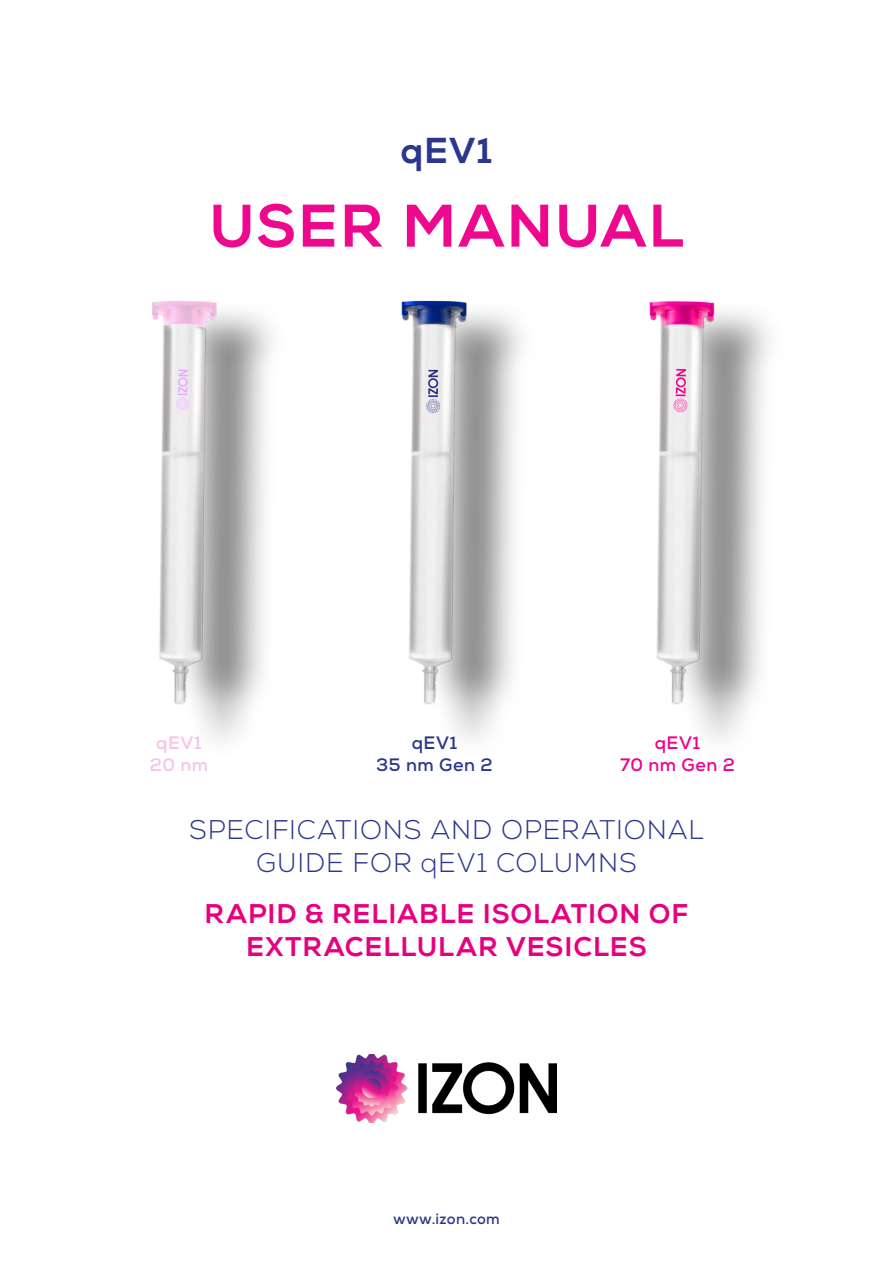
<style>
.page{position:relative;width:893px;height:1263px;background:#fff}
.page>*{position:absolute;margin:0;border:0;box-sizing:border-box;transform-origin:0 0}
.Paragraph_Style_3{font:800 60px "Nexa";letter-spacing:.03em;color:#ed088d}
.Paragraph_Style_2{font:800 36px "Nexa";color:#2a378d}
.Paragraph_Style_3-2{font:300 27px/32.4px "Nexa";letter-spacing:.03em;color:#2a378d;text-align:center}
.Paragraph_Style_2-2{font:800 27px/32.4px "Nexa";letter-spacing:.035em;color:#e60080;text-align:center}
.Paragraph_Style_3-3{font:700 18px "Nexa";letter-spacing:.025em;color:#2a378d}
.Paragraph_Style_3-4{font:700 18px "Nexa";letter-spacing:.025em;color:#ed028c}
.Paragraph_Style_3-5{font:700 18px "Nexa";letter-spacing:.025em;color:#f5c3e9}
.sub_head{font:700 15px "Nexa";letter-spacing:.02em;color:#2a378d}
</style>
<div class="page">
<img style="left:336px;top:1054px;width:221px;height:68px">
<img style="left:151px;top:300px;width:618px;height:440px">
<p class="Paragraph_Style_2" style="left:401px;top:128px;width:93px">qEV1</p>
<p class="Paragraph_Style_3" style="left:209px;top:189px;width:476px">USER MANUAL</p>
<p class="Paragraph_Style_3-5" style="left:156px;top:731px;width:47px">qEV1</p>
<p class="Paragraph_Style_3-5" style="left:150px;top:753px;width:60px">20 nm</p>
<p class="Paragraph_Style_3-3" style="left:412px;top:731px;width:47px">qEV1</p>
<p class="Paragraph_Style_3-3" style="left:376px;top:753px;width:118px">35 nm Gen 2</p>
<p class="Paragraph_Style_3-4" style="left:655px;top:731px;width:47px">qEV1</p>
<p class="Paragraph_Style_3-4" style="left:620px;top:753px;width:116px">70 nm Gen 2</p>
<p class="Paragraph_Style_3-2" style="left:189px;top:814px;width:516px">SPECIFICATIONS AND OPERATIONAL<br>GUIDE FOR qEV1 COLUMNS</p>
<p class="Paragraph_Style_2-2" style="left:205px;top:898px;width:485px">RAPID &amp; RELIABLE ISOLATION OF<br>EXTRACELLULAR VESICLES</p>
<p class="sub_head" style="left:393px;top:1209px;width:108px">www.izon.com</p>
</div>
